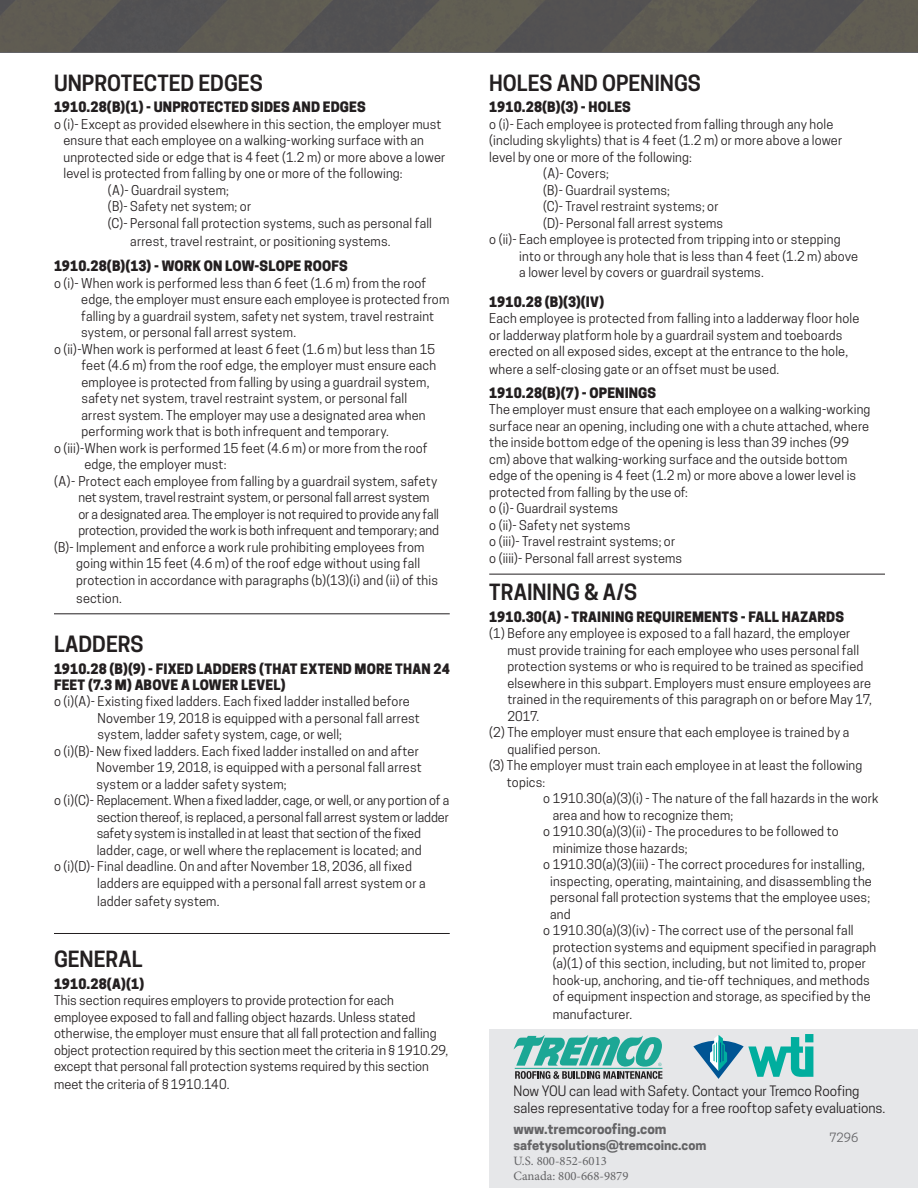
<style>
.page{position:relative;width:918px;height:1188px;background:#fff}
.page>*{position:absolute;margin:0;border:0;box-sizing:border-box;transform-origin:0 0}
.t1{font:600 21px "Cooper Hewitt";color:#231f20}
.t2{font:800 13.5px/15.8px "Cooper Hewitt";letter-spacing:.01em;color:#231f20}
.t3{font:13.5px/16.5px "Cooper Hewitt";color:#231f20}
.t4{font:700 13.5px "Cooper Hewitt";color:#646466}
.t5{font:12.75px/16.5px "Cooper Hewitt";letter-spacing:.01em;color:#231f20}
.t6{font:12.75px "Minion Pro";color:#646466}
.t7{font:700 12.75px "Cooper Hewitt";color:#646466}
.t8{font:12px "Cooper Hewitt";color:#636366}
</style>
<div class="page">
<img style="left:0;top:0;width:918px;height:52px">
<hr style="left:54px;top:933px;width:396px;height:1px;background:#231f20">
<hr style="left:54px;top:613px;width:396px;height:1px;background:#231f20">
<hr style="left:489px;top:574px;width:396px;height:1px;background:#231f20">
<div style="left:489px;top:1029px;width:429px;height:159px;background:#e6e7e9"></div>
<svg style="left:514px;top:1035px;width:148px;height:44px"></svg>
<svg style="left:693px;top:1034px;width:120px;height:45px"></svg>
<p class="t1" style="left:54px;top:70px;width:210px">UNPROTECTED EDGES</p>
<p class="t2" style="left:54px;top:99px;width:313px">1910.28(B)(1) - UNPROTECTED SIDES AND EDGES</p>
<p class="t5" style="left:63px;top:116px;width:383px;text-indent:-9px">o (i)- Except as provided elsewhere in this section, the employer must ensure that each employee on a walking-working surface with an unprotected side or edge that is 4 feet (1.2 m) or more above a lower level is protected from falling by one or more of the following:</p>
<p class="t5" style="left:108px;top:182px;width:122px">(A)- Guardrail system;</p>
<p class="t5" style="left:108px;top:198px;width:145px">(B)- Safety net system; or</p>
<p class="t5" style="left:130px;top:214px;width:303px;line-height:18px;text-indent:-22px">(C)- Personal fall protection systems, such as personal fall arrest, travel restraint, or positioning systems.</p>
<p class="t2" style="left:54px;top:258px;width:295px">1910.28(B)(13) - WORK ON LOW-SLOPE ROOFS</p>
<p class="t5" style="left:81px;top:275px;width:370px;text-indent:-27px">o (i)- When work is performed less than 6 feet (1.6 m) from the roof edge, the employer must ensure each employee is protected from falling by a guardrail system, safety net system, travel restraint system, or personal fall arrest system.</p>
<p class="t5" style="left:82px;top:341px;width:356px;text-indent:-28px">o (ii)-When work is performed at least 6 feet (1.6 m) but less than 15 feet (4.6 m) from the roof edge, the employer must ensure each employee is protected from falling by using a guardrail system, safety net system, travel restraint system, or personal fall arrest system. The employer may use a designated area when performing work that is both infrequent and temporary.</p>
<p class="t5" style="left:84px;top:440px;width:345px;text-indent:-30px">o (iii)-When work is performed 15 feet (4.6 m) or more from the roof edge, the employer must:</p>
<p class="t5" style="left:78px;top:473px;width:362px;text-indent:-24px">(A)- Protect each employee from falling by a guardrail system, safety net system, travel restraint system, or personal fall arrest system or a designated area. The employer is not required to provide any fall protection, provided the work is both infrequent and temporary; and</p>
<p class="t5" style="left:76px;top:539px;width:363px;text-indent:-22px">(B)- Implement and enforce a work rule prohibiting employees from going within 15 feet (4.6 m) of the roof edge without using fall protection in accordance with paragraphs (b)(13)(i) and (ii) of this</p>
<p class="t5" style="left:76px;top:590px;width:47px">section.</p>
<p class="t1" style="left:54px;top:632px;width:91px">LADDERS</p>
<p class="t2" style="left:54px;top:661px;width:397px">1910.28 (B)(9) - FIXED LADDERS (THAT EXTEND MORE THAN 24<br>FEET (7.3 M) ABOVE A LOWER LEVEL)</p>
<p class="t5" style="left:98px;top:693px;width:324px;text-indent:-44px">o (i)(A)- Existing fixed ladders. Each fixed ladder installed before<br>November 19, 2018 is equipped with a personal fall arrest system, ladder safety system, cage, or well;</p>
<p class="t5" style="left:97px;top:743px;width:327px;text-indent:-43px">o (i)(B)- New fixed ladders. Each fixed ladder installed on and after<br>November 19, 2018, is equipped with a personal fall arrest system or a ladder safety system;</p>
<p class="t5" style="left:97px;top:792px;width:354px;text-indent:-43px">o (i)(C)- Replacement. When a fixed ladder, cage, or well, or any portion of a section thereof, is replaced, a personal fall arrest system or ladder safety system is installed in at least that section of the fixed ladder, cage, or well where the replacement is located; and</p>
<p class="t5" style="left:97px;top:858px;width:330px;text-indent:-43px">o (i)(D)- Final deadline. On and after November 18, 2036, all fixed ladders are equipped with a personal fall arrest system or a</p>
<p class="t5" style="left:97px;top:893px;width:124px">ladder safety system.</p>
<p class="t1" style="left:54px;top:947px;width:90px">GENERAL</p>
<p class="t2" style="left:54px;top:976px;width:92px">1910.28(A)(1)</p>
<p class="t5" style="left:54px;top:992px;width:396px">This section requires employers to provide protection for each employee exposed to fall and falling object hazards. Unless stated otherwise, the employer must ensure that all fall protection and falling object protection required by this section meet the criteria in § 1910.29, except that personal fall protection systems required by this section</p>
<p class="t5" style="left:54px;top:1076px;width:177px">meet the criteria of § 1910.140.</p>
<p class="t1" style="left:489px;top:70px;width:213px">HOLES AND OPENINGS</p>
<p class="t2" style="left:489px;top:99px;width:143px">1910.28(B)(3) - HOLES</p>
<p class="t5" style="left:489px;top:116px;width:355px">o (i)- Each employee is protected from falling through any hole (including skylights) that is 4 feet (1.2 m) or more above a lower level by one or more of the following:</p>
<p class="t5" style="left:543px;top:165px;width:67px">(A)- Covers;</p>
<p class="t5" style="left:543px;top:182px;width:128px">(B)- Guardrail systems;</p>
<p class="t5" style="left:543px;top:198px;width:177px">(C)- Travel restraint systems; or</p>
<p class="t5" style="left:543px;top:215px;width:182px">(D)- Personal fall arrest systems</p>
<p class="t5" style="left:519px;top:231px;width:340px;text-indent:-30px">o (ii)- Each employee is protected from tripping into or stepping into or through any hole that is less than 4 feet (1.2 m) above a lower level by covers or guardrail systems.</p>
<p class="t2" style="left:489px;top:294px;width:117px">1910.28 (B)(3)(IV)</p>
<p class="t5" style="left:489px;top:310px;width:372px">Each employee is protected from falling into a ladderway floor hole or ladderway platform hole by a guardrail system and toeboards erected on all exposed sides, except at the entrance to the hole,</p>
<p class="t5" style="left:489px;top:361px;width:292px">where a self-closing gate or an offset must be used.</p>
<p class="t2" style="left:489px;top:385px;width:169px">1910.28(B)(7) - OPENINGS</p>
<p class="t5" style="left:489px;top:401px;width:383px">The employer must ensure that each employee on a walking-working surface near an opening, including one with a chute attached, where the inside bottom edge of the opening is less than 39 inches (99 cm) above that walking-working surface and the outside bottom edge of the opening is 4 feet (1.2 m) or more above a lower level is protected from falling by the use of:</p>
<p class="t5" style="left:489px;top:500px;width:130px">o (i)- Guardrail systems</p>
<p class="t5" style="left:489px;top:517px;width:143px">o (ii)- Safety net systems</p>
<p class="t5" style="left:489px;top:533px;width:188px">o (iii)- Travel restraint systems; or</p>
<p class="t5" style="left:489px;top:550px;width:195px">o (iiii)- Personal fall arrest systems</p>
<p class="t1" style="left:489px;top:580px;width:149px">TRAINING &amp; A/S</p>
<p class="t2" style="left:489px;top:609px;width:356px">1910.30(A) - TRAINING REQUIREMENTS - FALL HAZARDS</p>
<p class="t5" style="left:507px;top:625px;width:366px;text-indent:-18px">(1) Before any employee is exposed to a fall hazard, the employer must provide training for each employee who uses personal fall protection systems or who is required to be trained as specified elsewhere in this subpart. Employers must ensure employees are trained in the requirements of this paragraph on or before May 17, 2017.</p>
<p class="t5" style="left:507px;top:724px;width:343px;text-indent:-18px">(2) The employer must ensure that each employee is trained by a qualified person.</p>
<p class="t5" style="left:507px;top:757px;width:357px;text-indent:-18px">(3) The employer must train each employee in at least the following topics:</p>
<p class="t5" style="left:553px;top:790px;width:327px;text-indent:-9px">o 1910.30(a)(3)(i) - The nature of the fall hazards in the work area and how to recognize them;</p>
<p class="t5" style="left:553px;top:823px;width:287px;text-indent:-9px">o 1910.30(a)(3)(ii) - The procedures to be followed to minimize those hazards;</p>
<p class="t5" style="left:550px;top:856px;width:323px;text-indent:-7px">o 1910.30(a)(3)(iii) - The correct procedures for installing, inspecting, operating, maintaining, and disassembling the personal fall protection systems that the employee uses; and</p>
<p class="t5" style="left:553px;top:922px;width:325px;text-indent:-9px">o 1910.30(a)(3)(iv) - The correct use of the personal fall protection systems and equipment specified in paragraph (a)(1) of this section, including, but not limited to, proper hook-up, anchoring, and tie-off techniques, and methods of equipment inspection and storage, as specified by the</p>
<p class="t5" style="left:553px;top:1006px;width:81px">manufacturer.</p>
<p class="t3" style="left:514px;top:1083px;width:374px">Now YOU can lead with Safety. Contact your Tremco Roofing sales representative today for a free rooftop safety evaluations.</p>
<p class="t8" style="left:829px;top:1130px;width:30px">7296</p>
<p class="t4" style="left:514px;top:1121px;width:155px">www.tremcoroofing.com</p>
<p class="t7" style="left:514px;top:1137px;width:194px">safetysolutions@tremcoinc.com</p>
<p class="t6" style="left:514px;top:1152px;width:95px">U.S. 800-852-6013</p>
<p class="t6" style="left:514px;top:1168px;width:117px">Canada: 800-668-9879</p>
</div>
